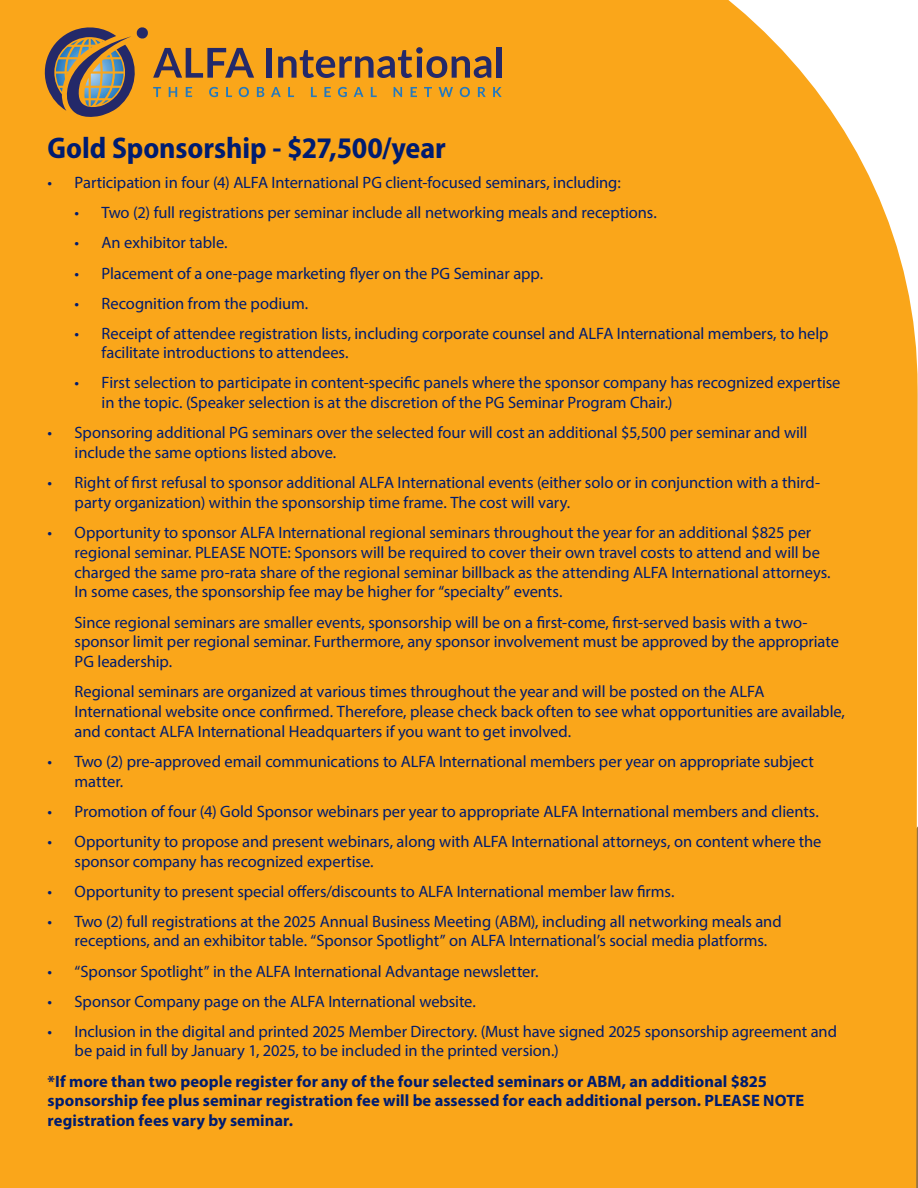
<style>
.page{position:relative;width:918px;height:1188px;background:#faa61a}
.page>*{position:absolute;margin:0;border:0;box-sizing:border-box;transform-origin:0 0}
.Body_Text{font:700 semi-condensed 30px "Myriad Pro";letter-spacing:-.005em;color:#001c70}
.Body_Text-2{font:16.5px/19.8px "Myriad Pro";letter-spacing:-.005em;color:#001c70}
.Body_Text-3{font:700 16.5px/19.8px "Myriad Pro";color:#001c70}
</style>
<div class="page">
<div style="left:267px;top:48px;width:5px;height:30px;background:#242969"></div>
<svg style="left:278px;top:47px;width:213px;height:31px;background:#af7a35"></svg>
<div style="left:497px;top:47px;width:5px;height:31px;background:#242969"></div>
<svg style="left:45px;top:27px;width:219px;height:90px;background:#bd893a"></svg>
<svg style="left:271px;top:87px;width:10px;height:10px"></svg>
<svg style="left:288px;top:87px;width:6px;height:10px"></svg>
<svg style="left:311px;top:87px;width:6px;height:10px"></svg>
<svg style="left:324px;top:87px;width:7px;height:10px"></svg>
<svg style="left:338px;top:87px;width:9px;height:10px"></svg>
<svg style="left:354px;top:87px;width:9px;height:10px"></svg>
<svg style="left:371px;top:87px;width:6px;height:10px"></svg>
<svg style="left:394px;top:87px;width:8px;height:10px"></svg>
<svg style="left:411px;top:87px;width:6px;height:10px"></svg>
<svg style="left:424px;top:87px;width:8px;height:10px"></svg>
<svg style="left:439px;top:87px;width:14px;height:10px"></svg>
<svg style="left:460px;top:87px;width:10px;height:10px"></svg>
<svg style="left:478px;top:87px;width:8px;height:10px"></svg>
<svg style="left:493px;top:87px;width:9px;height:10px"></svg>
<p class="Body_Text" style="left:48px;top:129px;width:400px">Gold Sponsorship - $27,500/year</p>
<p class="Body_Text-2" style="left:48px;top:173px;width:575px">• Participation in four (4) ALFA International PG client-focused seminars, including:</p>
<p class="Body_Text-2" style="left:75px;top:203px;width:584px">• Two (2) full registrations per seminar include all networking meals and receptions.</p>
<p class="Body_Text-2" style="left:75px;top:233px;width:154px">• An exhibitor table.</p>
<p class="Body_Text-2" style="left:75px;top:263px;width:470px">• Placement of a one-page marketing flyer on the PG Seminar app.</p>
<p class="Body_Text-2" style="left:75px;top:293px;width:235px">• Recognition from the podium.</p>
<p class="Body_Text-2" style="left:102px;top:323px;width:728px;text-indent:-27px">• Receipt of attendee registration lists, including corporate counsel and ALFA International members, to help facilitate introductions to attendees.</p>
<p class="Body_Text-2" style="left:102px;top:373px;width:740px;text-indent:-27px">• First selection to participate in content-specific panels where the sponsor company has recognized expertise in the topic. (Speaker selection is at the discretion of the PG Seminar Program Chair.)</p>
<p class="Body_Text-2" style="left:75px;top:423px;width:734px;text-indent:-27px">• Sponsoring additional PG seminars over the selected four will cost an additional $5,500 per seminar and will include the same options listed above.</p>
<p class="Body_Text-2" style="left:75px;top:473px;width:747px;text-indent:-27px">• Right of first refusal to sponsor additional ALFA International events (either solo or in conjunction with a third&shy;party organization) within the sponsorship time frame. The cost will vary.</p>
<p class="Body_Text-2" style="left:75px;top:522px;width:758px;text-indent:-27px">• Opportunity to sponsor ALFA International regional seminars throughout the year for an additional $825 per regional seminar. PLEASE NOTE: Sponsors will be required to cover their own travel costs to attend and will be charged the same pro-rata share of the regional seminar billback as the attending ALFA International attorneys.<br>In some cases, the sponsorship fee may be higher for “specialty” events.</p>
<p class="Body_Text-2" style="left:75px;top:612px;width:766px">Since regional seminars are smaller events, sponsorship will be on a first-come, first-served basis with a two&shy;sponsor limit per regional seminar. Furthermore, any sponsor involvement must be approved by the appropriate<br>PG leadership.</p>
<p class="Body_Text-2" style="left:75px;top:681px;width:772px">Regional seminars are organized at various times throughout the year and will be posted on the ALFA<br>International website once confirmed. Therefore, please check back often to see what opportunities are available, and contact ALFA International Headquarters if you want to get involved.</p>
<p class="Body_Text-2" style="left:75px;top:751px;width:741px;text-indent:-27px">• Two (2) pre-approved email communications to ALFA International members per year on appropriate subject matter.</p>
<p class="Body_Text-2" style="left:48px;top:801px;width:773px">• Promotion of four (4) Gold Sponsor webinars per year to appropriate ALFA International members and clients.</p>
<p class="Body_Text-2" style="left:75px;top:831px;width:748px;text-indent:-27px">• Opportunity to propose and present webinars, along with ALFA International attorneys, on content where the sponsor company has recognized expertise.</p>
<p class="Body_Text-2" style="left:48px;top:881px;width:628px">• Opportunity to present special offers/discounts to ALFA International member law firms.</p>
<p class="Body_Text-2" style="left:75px;top:911px;width:709px;text-indent:-27px">• Two (2) full registrations at the 2025 Annual Business Meeting (ABM), including all networking meals and receptions, and an exhibitor table. “Sponsor Spotlight” on ALFA International’s social media platforms.</p>
<p class="Body_Text-2" style="left:48px;top:961px;width:492px">• “Sponsor Spotlight” in the ALFA International Advantage newsletter.</p>
<p class="Body_Text-2" style="left:48px;top:991px;width:430px">• Sponsor Company page on the ALFA International website.</p>
<p class="Body_Text-2" style="left:75px;top:1021px;width:764px;text-indent:-27px">• Inclusion in the digital and printed 2025 Member Directory. (Must have signed 2025 sponsorship agreement and be paid in full by January 1, 2025, to be included in the printed version.)</p>
<p class="Body_Text-3" style="left:48px;top:1071px;width:758px">*If more than two people register for any of the four selected seminars or ABM, an additional $825 sponsorship fee plus seminar registration fee will be assessed for each additional person. PLEASE NOTE registration fees vary by seminar.</p>
</div>
